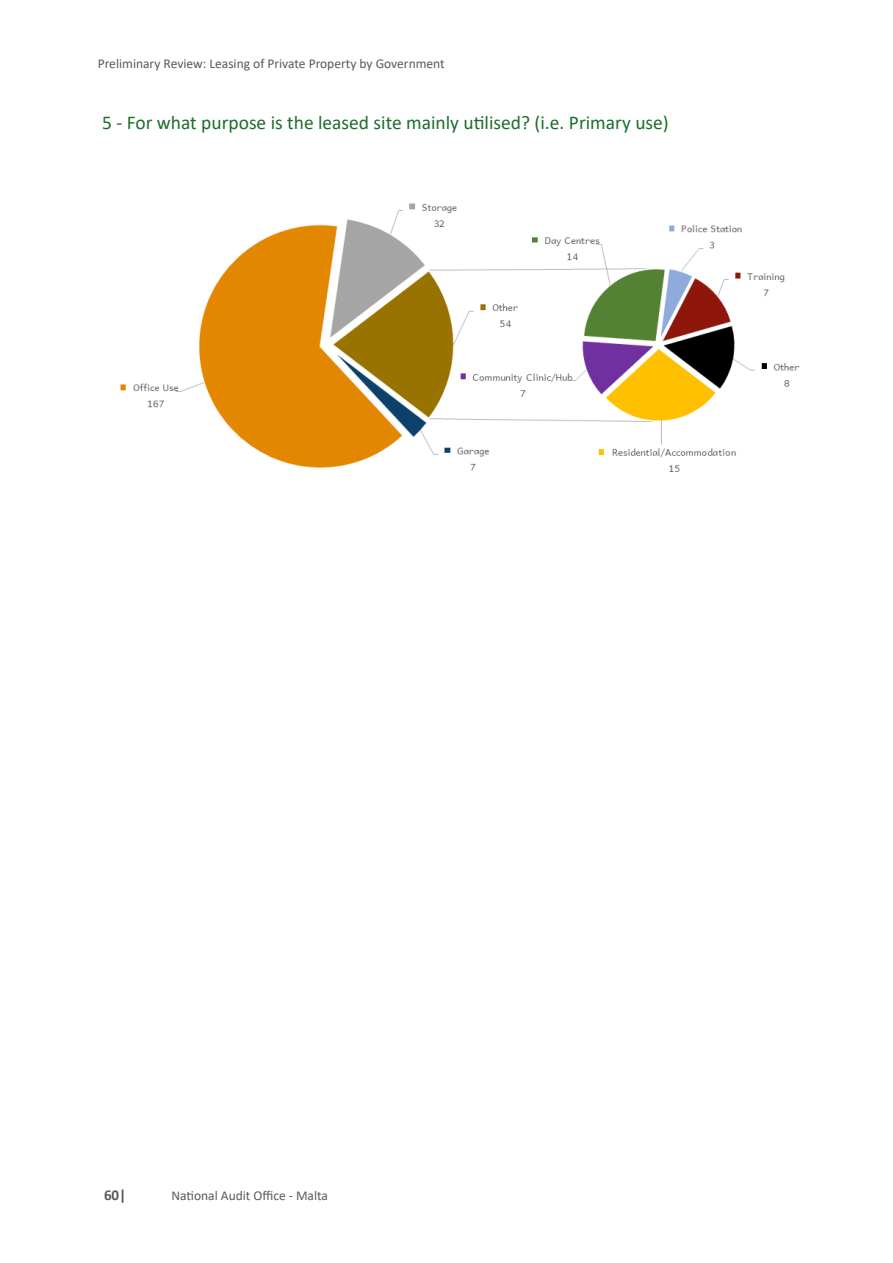
<style>
.page{position:relative;width:893px;height:1263px;background:#fff}
.page>*{position:absolute;margin:0;border:0;box-sizing:border-box;transform-origin:0 0}
.t1{font:19.5px "Calibri";color:#1c6e2b}
.t2{font:700 15px "Calibri";color:#58595b}
.t3{font:13.5px "Calibri";color:#58595b}
.s1{font-size:16.5px;color:#fff}
</style>
<div class="page">
<img style="left:120px;top:203px;width:680px;height:269px">
<p class="t3" style="left:98px;top:55px;width:348px">Preliminary Review: Leasing of Private Property by Government</p>
<h1 class="t1" style="left:102px;top:109px;width:568px">5 - For what purpose is the leased site mainly utilised? (i.e. Primary use)</h1>
<p class="t2" style="left:104px;top:1184px;width:32px">60|<span class="s1">|</span></p>
<p class="t3" style="left:171px;top:1186px;width:158px">National Audit Office - Malta</p>
</div>
